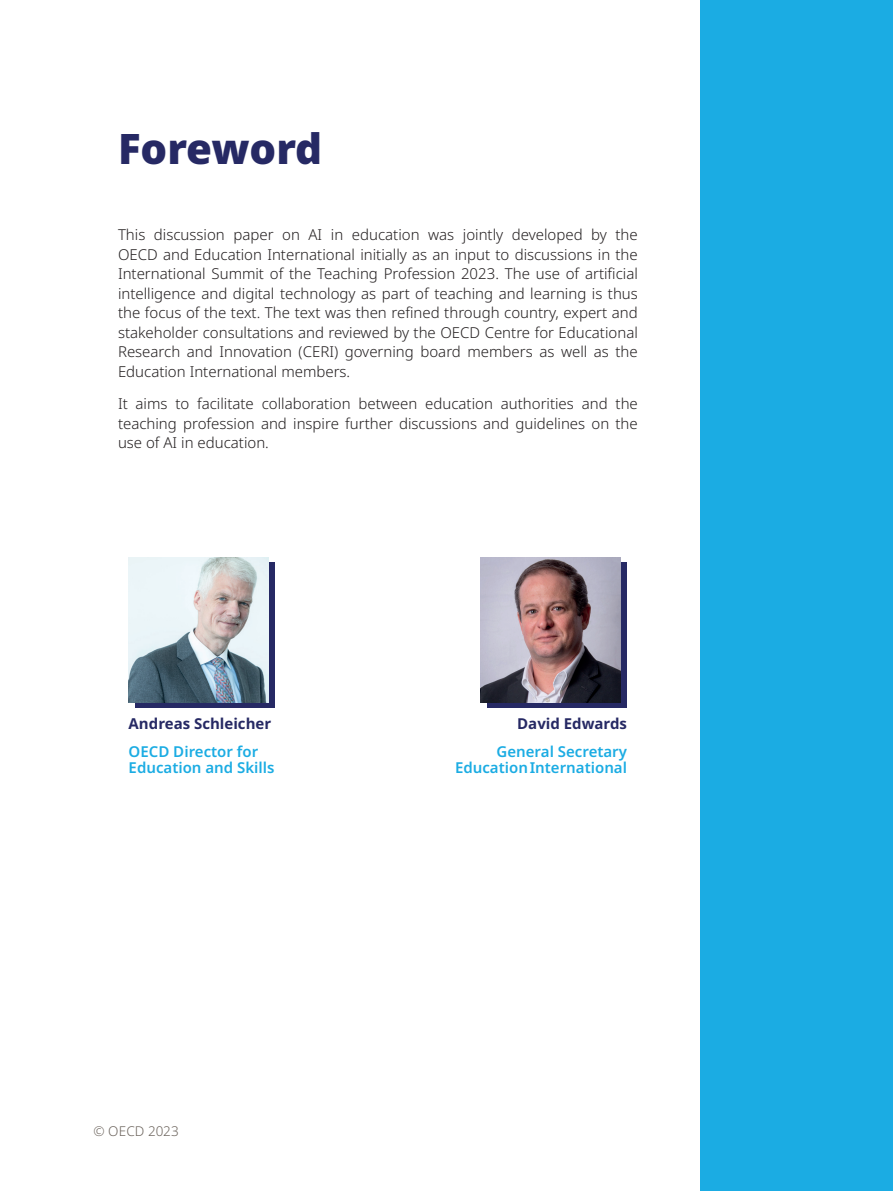
<style>
.page{position:relative;width:893px;height:1191px;background:#fff}
.page>*{position:absolute;margin:0;border:0;box-sizing:border-box;transform-origin:0 0}
.t1{font:900 42px "Noto Sans";color:#262964}
.t2{font:300 15px/19.5px "Noto Sans";color:#231f20;text-align:justify}
.t3{font:600 15px/16.5px "Noto Sans";color:#1bace3}
.t4{font:700 15px "Noto Sans";color:#262964}
.t5{font:300 13.5px "Noto Sans";letter-spacing:.01em;color:#6b635c}
</style>
<div class="page">
<div style="left:135px;top:562px;width:140px;height:145px;background:#262964"></div>
<div style="left:487px;top:562px;width:140px;height:145px;background:#262964"></div>
<img style="left:129px;top:557px;width:140px;height:145px">
<img style="left:481px;top:557px;width:140px;height:145px">
<div style="left:700px;top:0;width:193px;height:1191px;background:#1bace3"></div>
<h1 class="t1" style="left:118px;top:117px;width:206px">Foreword</h1>
<p class="t2" style="left:118px;top:225px;width:521px">This discussion paper on AI in education was jointly developed by the OECD and Education International initially as an input to discussions in the International Summit of the Teaching Profession 2023. The use of artificial intelligence and digital technology as part of teaching and learning is thus the focus of the text. The text was then refined through country, expert and stakeholder consultations and reviewed by the OECD Centre for Educational Research and Innovation (CERI) governing board members as well as the Education International members.</p>
<p class="t2" style="left:118px;top:394px;width:521px">It aims to facilitate collaboration between education authorities and the teaching profession and inspire further discussions and guidelines on the use of AI in education.</p>
<p class="t4" style="left:129px;top:712px;width:144px">Andreas Schleicher</p>
<p class="t3" style="left:129px;top:743px;width:147px">OECD Director for<br>Education and Skills</p>
<p class="t5" style="left:94px;top:1121px;width:87px">© OECD 2023</p>
<p class="t4" style="left:517px;top:712px;width:111px">David Edwards</p>
<p class="t3" style="left:455px;top:743px;width:174px;text-align:right">General Secretary<br>Education International</p>
</div>
